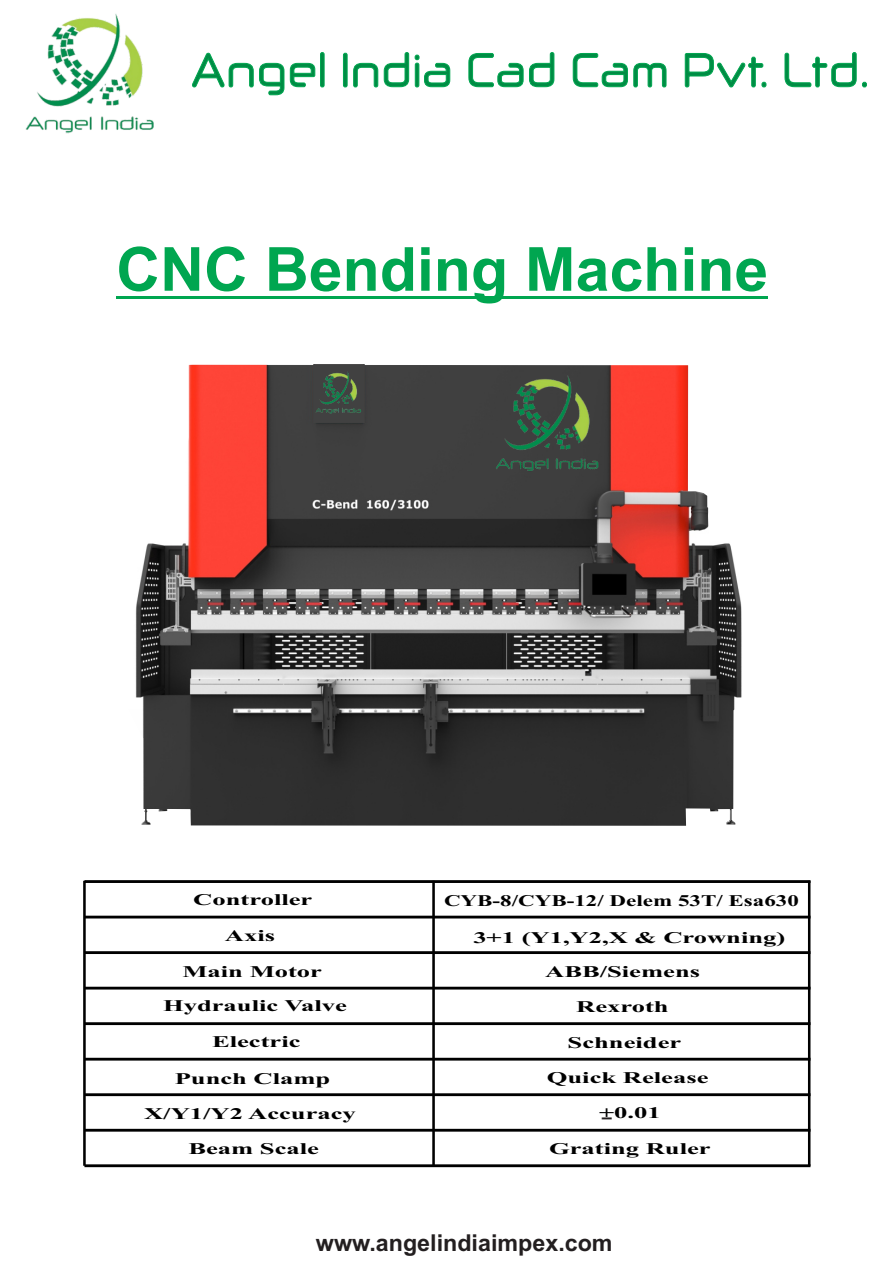
<style>
.page{position:relative;width:893px;height:1263px;background:#fff}
.page>*{position:absolute;margin:0;border:0;box-sizing:border-box;transform-origin:0 0}
.t1{font:700 60.75px "Arial";color:#00a650}
.t2{font:700 23.25px "Arial";color:#231f20}
.t3{font:21.45px "Arial";color:#231f20;scale:1.69 1}
.t4{font:700 16.35px "Times New Roman";color:#000;scale:1.63 1}
.t5{font:700 16.35px "Times New Roman";color:#000;scale:1.41 1}
</style>
<div class="page">
<svg style="left:192px;top:52px;width:675px;height:43px"></svg>
<img style="left:135px;top:365px;width:607px;height:461px">
<svg style="left:313px;top:364px;width:52px;height:59px"></svg>
<hr style="left:116px;top:296px;width:652px;height:3px;background:#00a650">
<hr style="left:84px;top:880px;width:726px;height:3px;background:#000">
<svg style="left:85px;top:915px;width:723px;height:4px;background:#4a4a4a"></svg>
<hr style="left:84px;top:951px;width:726px;height:3px;background:#000">
<svg style="left:85px;top:986px;width:723px;height:4px;background:#4a4a4a"></svg>
<hr style="left:84px;top:1022px;width:726px;height:3px;background:#000">
<svg style="left:85px;top:1057px;width:723px;height:4px;background:#4a4a4a"></svg>
<hr style="left:84px;top:1093px;width:726px;height:3px;background:#000">
<svg style="left:85px;top:1128px;width:723px;height:4px;background:#4a4a4a"></svg>
<hr style="left:84px;top:1164px;width:726px;height:3px;background:#000">
<hr style="left:84px;top:881px;width:1px;height:285px;background:#000">
<hr style="left:433px;top:881px;width:1px;height:285px;background:#000">
<hr style="left:808px;top:881px;width:2px;height:285px;background:#000">
<img style="left:25px;top:14px;width:129px;height:120px">
<img style="left:491px;top:370px;width:112px;height:108px">
<img style="left:314px;top:369px;width:48px;height:47px">
<h1 class="t1" style="left:116px;top:246px;width:653px">CNC Bending Machine</h1>
<p class="t4" style="left:193px;top:894px;width:75px">Controller</p>
<p class="t5" style="left:444px;top:895px;width:253px">CYB-8/CYB-12/ Delem 53T/ Esa630</p>
<p class="t4" style="left:225px;top:930px;width:32px">Axis</p>
<p class="t4" style="left:473px;top:932px;width:193px">3+1 (Y1,Y2,X &amp; Crowning)</p>
<p class="t4" style="left:183px;top:966px;width:87px">Main Motor</p>
<p class="t4" style="left:545px;top:966px;width:97px">ABB/Siemens</p>
<p class="t4" style="left:163px;top:1000px;width:114px">Hydraulic Valve</p>
<p class="t4" style="left:576px;top:1001px;width:58px">Rexroth</p>
<p class="t4" style="left:212px;top:1036px;width:56px">Electric</p>
<p class="t4" style="left:568px;top:1037px;width:71px">Schneider</p>
<p class="t4" style="left:175px;top:1073px;width:97px">Punch Clamp</p>
<p class="t4" style="left:547px;top:1072px;width:101px">Quick Release</p>
<p class="t4" style="left:144px;top:1108px;width:131px">X/Y1/Y2 Accuracy</p>
<p class="t4" style="left:599px;top:1107px;width:39px">+0.01</p>
<p class="t4" style="left:188px;top:1142px;width:82px">Beam Scale</p>
<p class="t4" style="left:549px;top:1143px;width:101px">Grating Ruler</p>
<h3 class="t3" style="left:601px;top:1108px;width:9px">-</h3>
<h2 class="t2" style="left:316px;top:1234px;width:298px">www.angelindiaimpex.com</h2>
</div>
